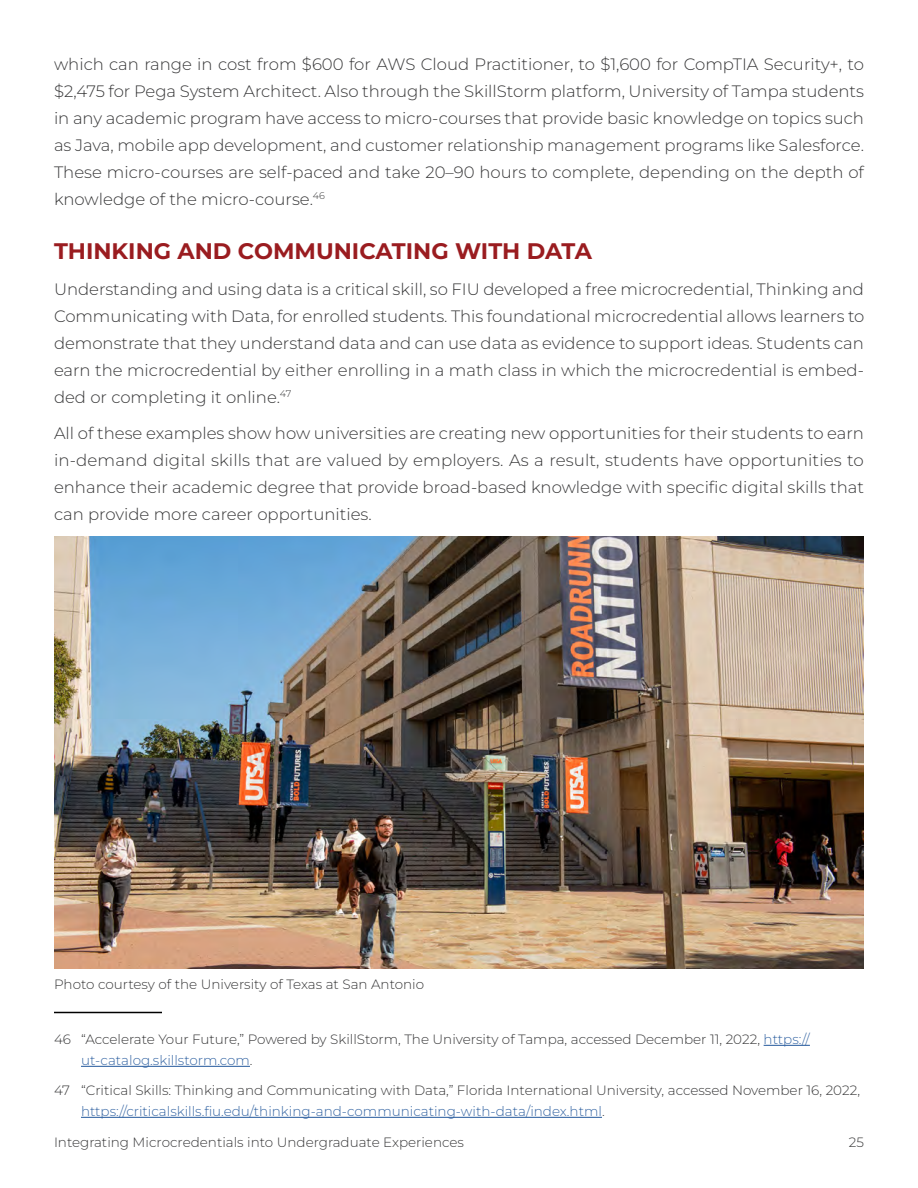
<style>
.page{position:relative;width:918px;height:1188px;background:#fff}
.page>*{position:absolute;margin:0;border:0;box-sizing:border-box;transform-origin:0 0}
.t1{font:700 22.5px "Montserrat";color:#9a1c20}
.t2{font:100 16.5px/27px "Montserrat";color:#383839;text-align:justify}
.t3{font:100 13.5px/21px "Montserrat";color:#383839}
.s1{color:#3666a4}
</style>
<div class="page">
<hr style="left:54px;top:1012px;width:108px;height:1px;background:#000">
<hr style="left:764px;top:1045px;width:46px;height:1px;background:#3666a4">
<hr style="left:81px;top:1066px;width:169px;height:1px;background:#3666a4">
<hr style="left:81px;top:1117px;width:521px;height:1px;background:#3666a4">
<img style="left:54px;top:536px;width:810px;height:432px">
<p class="t2" style="left:54px;top:50px;width:812px">which can range in cost from $600 for AWS Cloud Practitioner, to $1,600 for CompTIA Security+, to $2,475 for Pega System Architect. Also through the SkillStorm platform, University of Tampa students in any academic program have access to micro-courses that provide basic knowledge on topics such as Java, mobile app development, and customer relationship management programs like Salesforce.<br>These micro-courses are self-paced and take 20–90 hours to complete, depending on the depth of knowledge of the micro-course.<sup>46</sup></p>
<h1 class="t1" style="left:54px;top:236px;width:539px">THINKING AND COMMUNICATING WITH DATA</h1>
<p class="t2" style="left:54px;top:275px;width:812px">Understanding and using data is a critical skill, so FIU developed a free microcredential, Thinking and Communicating with Data, for enrolled students. This foundational microcredential allows learners to demonstrate that they understand data and can use data as evidence to support ideas. Students can earn the microcredential by either enrolling in a math class in which the microcredential is embed&shy;ded or completing it online.<sup>47</sup></p>
<p class="t2" style="left:54px;top:419px;width:812px">All of these examples show how universities are creating new opportunities for their students to earn in-demand digital skills that are valued by employers. As a result, students have opportunities to enhance their academic degree that provide broad-based knowledge with specific digital skills that can provide more career opportunities.</p>
<p class="t3" style="left:54px;top:973px;width:372px">Photo courtesy of the University of Texas at San Antonio</p>
<p class="t3" style="left:81px;top:1028px;width:730px;text-indent:-27px">46 “Accelerate Your Future,” Powered by SkillStorm, The University of Tampa, accessed December 11, 2022, <span class="s1">https:// ut-catalog.skillstorm.com</span>.</p>
<p class="t3" style="left:81px;top:1079px;width:781px;text-indent:-27px">47 “Critical Skills: Thinking and Communicating with Data,” Florida International University, accessed November 16, 2022, <span class="s1">https://criticalskills.fiu.edu/thinking-and-communicating-with-data/index.html</span>.</p>
<p class="t3" style="left:54px;top:1131px;width:412px">Integrating Microcredentials into Undergraduate Experiences</p>
<p class="t3" style="left:849px;top:1131px;width:17px">25</p>
</div>
